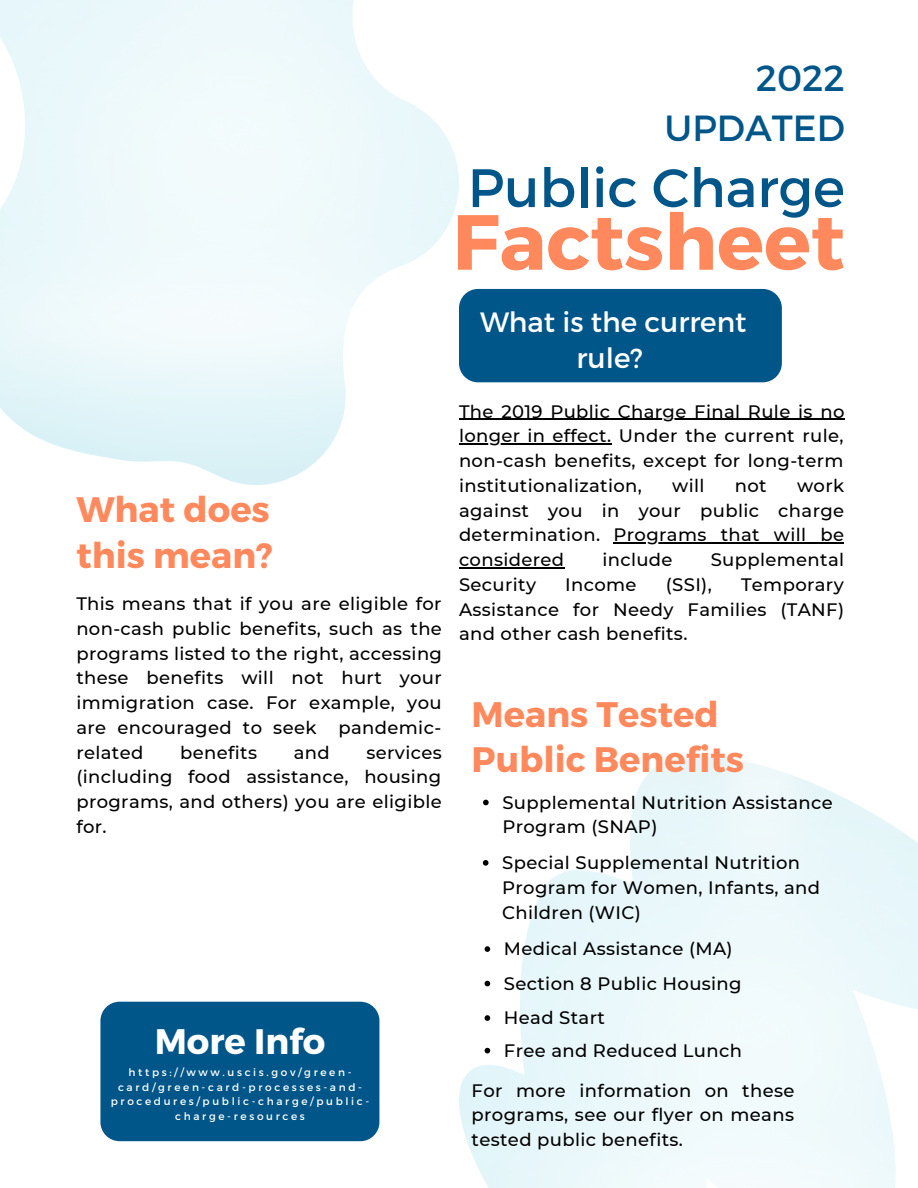
<style>
.page{position:relative;width:918px;height:1188px;background:#fff}
.page>*{position:absolute;margin:0;border:0;box-sizing:border-box;transform-origin:0 0}
.t1{font:700 78px "Montserrat";color:#ff895d}
.t2{font:54px "Montserrat";color:#005689}
.t3{font:36.3px/50.7px "Montserrat";color:#005689;text-align:right}
.t4{font:700 35.4px/45.5px "Montserrat";color:#ff895d}
.t5{font:700 35.4px "Montserrat";color:#fff}
.t6{font:27.9px/36px "Montserrat";color:#fff;text-align:center}
.t7{font:500 18px/24.8px "Montserrat";letter-spacing:.02em;color:#000;text-align:justify}
.t8{font:10.5px/14.7px "Montserrat";letter-spacing:.255em;color:#fff;text-align:center}
</style>
<div class="page">
<div style="left:459px;top:289px;width:323px;height:93px;background:#005689;border-radius:19px"></div>
<div style="left:100px;top:1002px;width:279px;height:139px;background:#005689;border-radius:19px"></div>
<svg style="left:483px;top:800px;width:6px;height:5px"></svg>
<svg style="left:483px;top:860px;width:5px;height:6px"></svg>
<svg style="left:485px;top:946px;width:5px;height:6px"></svg>
<svg style="left:485px;top:981px;width:5px;height:5px"></svg>
<svg style="left:485px;top:1015px;width:5px;height:6px"></svg>
<svg style="left:485px;top:1048px;width:5px;height:5px"></svg>
<hr style="left:459px;top:419px;width:386px;height:1px;background:#000">
<hr style="left:459px;top:444px;width:153px;height:1px;background:#000">
<hr style="left:614px;top:543px;width:230px;height:1px;background:#000">
<hr style="left:459px;top:567px;width:106px;height:1px;background:#000">
<h3 class="t4" style="left:76px;top:485px;width:198px">What does this mean?</h3>
<p class="t7" style="left:76px;top:591px;width:367px">This means that if you are eligible for non-cash public benefits, such as the programs listed to the right, accessing these benefits will not hurt your immigration case. For example, you are encouraged to seek pandemic&shy;related</p>
<p class="t7" style="left:76px;top:740px;width:367px;text-indent:290px">services (including food assistance, housing programs, and others) you are eligible for.</p>
<p class="t7" style="left:180px;top:740px;width:78px">benefits</p>
<p class="t7" style="left:294px;top:740px;width:38px">and</p>
<h3 class="t5" style="left:155px;top:1018px;width:172px">More Info</h3>
<p class="t8" style="left:111px;top:1064px;width:260px">https://www.uscis.gov/green&shy;card/green-card-processes-and&shy;procedures/public-charge/public&shy;charge-resources</p>
<h3 class="t3" style="left:665px;top:51px;width:182px">2022<br>UPDATED</h3>
<h2 class="t2" style="left:468px;top:153px;width:379px">Public Charge</h2>
<h1 class="t1" style="left:452px;top:191px;width:394px">Factsheet</h1>
<h3 class="t6" style="left:480px;top:303px;width:268px">What is the current rule?</h3>
<p class="t7" style="left:459px;top:399px;width:387px">The 2019 Public Charge Final Rule is no longer in effect. Under the current rule, non-cash benefits, except for long-term institutionalization,</p>
<p class="t7" style="left:672px;top:473px;width:34px">will</p>
<p class="t7" style="left:735px;top:473px;width:33px">not</p>
<p class="t7" style="left:459px;top:473px;width:387px;text-indent:338px">work against you in your public charge determination. Programs that will be considered</p>
<p class="t7" style="left:602px;top:547px;width:72px">include</p>
<p class="t7" style="left:711px;top:547px;width:135px">Supplemental</p>
<p class="t7" style="left:459px;top:572px;width:79px">Security</p>
<p class="t7" style="left:565px;top:572px;width:73px">Income</p>
<p class="t7" style="left:666px;top:572px;width:47px">(SSI),</p>
<p class="t7" style="left:459px;top:572px;width:387px;text-indent:282px">Temporary Assistance for Needy Families (TANF) and other cash benefits.</p>
<h3 class="t4" style="left:472px;top:690px;width:274px">Means Tested<br>Public Benefits</h3>
<p class="t7" style="left:502px;top:790px;width:332px">Supplemental Nutrition Assistance<br>Program (SNAP)</p>
<p class="t7" style="left:502px;top:850px;width:319px;text-align:left">Special Supplemental Nutrition<br>Program for Women, Infants, and<br>Children (WIC)</p>
<p class="t7" style="left:504px;top:932px;width:239px;line-height:34.5px;text-align:left">Medical Assistance (MA)<br>Section 8 Public Housing<br>Head Start</p>
<p class="t7" style="left:504px;top:1038px;width:240px">Free and Reduced Lunch</p>
<p class="t7" style="left:472px;top:1078px;width:324px">For more information on these programs, see our flyer on means tested public benefits.</p>
</div>
